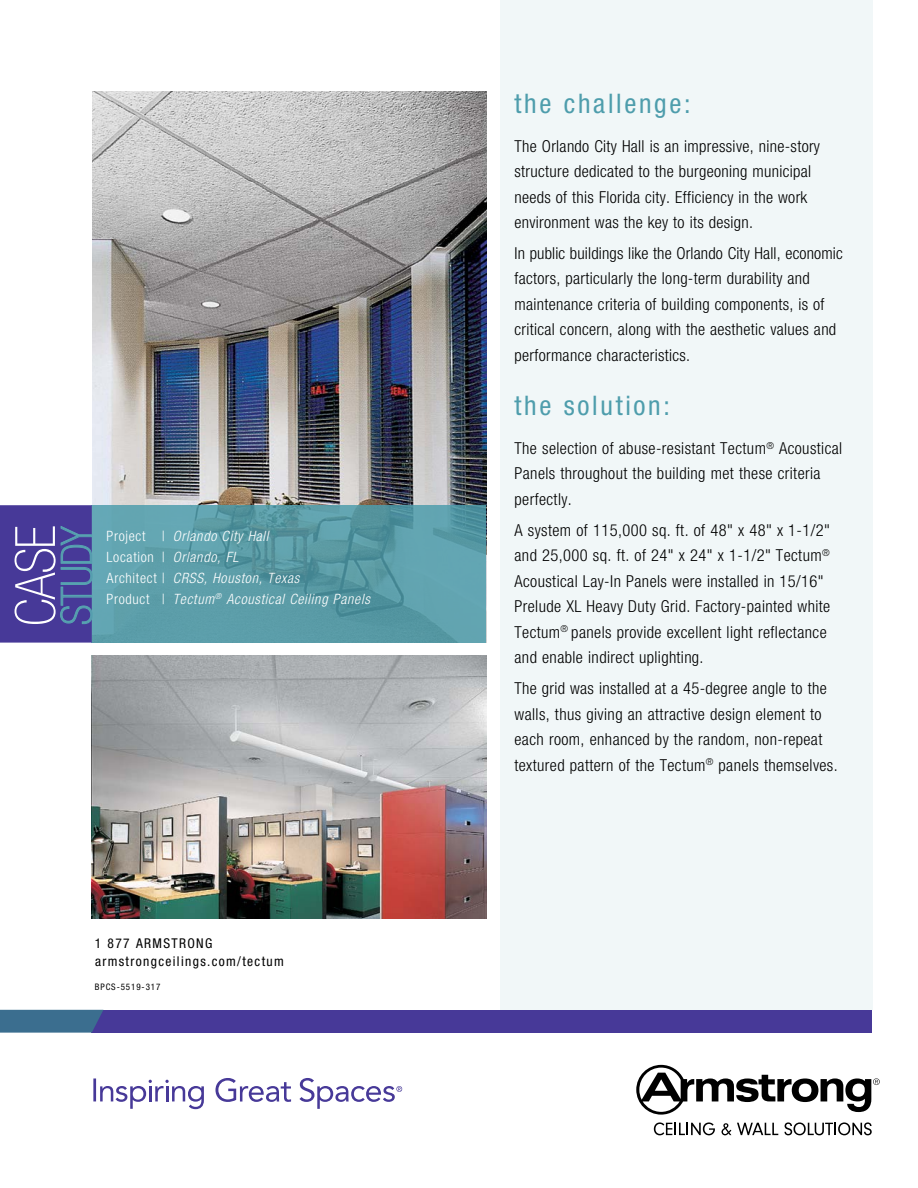
<style>
.page{position:relative;width:918px;height:1188px;background:#fff}
.page>*{position:absolute;margin:0;border:0;box-sizing:border-box;transform-origin:0 0}
.t1{font:100 condensed 55.65px "Helvetica Neue LT Std";color:#fff}
.t2{font:100 condensed 42.9px "Helvetica Neue LT Std";letter-spacing:-.015em;color:#57a2b0}
.t3{font:condensed 27px "Helvetica Neue LT Std";letter-spacing:.1em;color:#4e9dac}
.t4{font:300 condensed 16.5px/25.5px "Helvetica Neue LT Std";letter-spacing:.025em;color:#000}
.t5{font:italic 300 condensed 14.25px/21px "Helvetica Neue LT Std";letter-spacing:.05em;color:#fff}
.t6{font:condensed 13.5px/17.9px "Helvetica Neue LT Std";letter-spacing:.1em;color:#000}
.t7{font:condensed 9px "Helvetica Neue LT Std";letter-spacing:.1em;color:#000}
.s1{font-style:normal}
</style>
<div class="page">
<div style="left:92px;top:1010px;width:780px;height:23px;background:#473998"></div>
<svg style="left:215px;top:1078px;width:76px;height:24px"></svg>
<svg style="left:93px;top:1078px;width:111px;height:31px"></svg>
<svg style="left:300px;top:1078px;width:102px;height:31px"></svg>
<svg style="left:0;top:1010px;width:103px;height:23px;background:#3e6d91"></svg>
<svg style="left:636px;top:1065px;width:244px;height:50px"></svg>
<svg style="left:654px;top:1122px;width:61px;height:13px"></svg>
<svg style="left:722px;top:1123px;width:9px;height:12px"></svg>
<svg style="left:737px;top:1123px;width:41px;height:12px"></svg>
<svg style="left:785px;top:1122px;width:87px;height:13px"></svg>
<div style="left:500px;top:0;width:372px;height:1010px;background:#f1f7f8"></div>
<img style="left:92px;top:92px;width:394px;height:413px">
<svg style="left:92px;top:505px;width:394px;height:138px;background:#5b9ca8"></svg>
<div style="left:0;top:505px;width:92px;height:138px;background:#473998"></div>
<img style="left:92px;top:655px;width:394px;height:264px">
<svg style="left:60px;top:526px;width:33px;height:98px"></svg>
<h1 class="t1" style="left:4px;top:626px;width:102px;rotate:-90deg">CASE</h1>
<h2 class="t2" style="left:53px;top:625px;width:100px;rotate:-90deg">STUDY</h2>
<p class="t5" style="left:107px;top:526px;width:265px"><span class="s1">Project |</span> Orlando City Hall<br><span class="s1">Location |</span> Orlando, FL<br><span class="s1">Architect |</span> CRSS, Houston, Texas<br><span class="s1">Product |</span> Tectum<sup>®</sup> Acoustical Ceiling Panels</p>
<p class="t6" style="left:95px;top:935px;width:191px">1 877 ARMSTRONG armstrongceilings.com/tectum</p>
<p class="t7" style="left:95px;top:982px;width:67px">BPCS-5519-317</p>
<h3 class="t3" style="left:514px;top:87px;width:178px">the challenge:</h3>
<p class="t4" style="left:514px;top:133px;width:307px">The Orlando City Hall is an impressive, nine-story structure dedicated to the burgeoning municipal needs of this Florida city. Efficiency in the work environment was the key to its design.</p>
<p class="t4" style="left:514px;top:240px;width:330px">In public buildings like the Orlando City Hall, economic factors, particularly the long-term durability and maintenance criteria of building components, is of critical concern, along with the aesthetic values and performance characteristics.</p>
<h3 class="t3" style="left:514px;top:390px;width:157px">the solution:</h3>
<p class="t4" style="left:514px;top:435px;width:329px">The selection of abuse-resistant Tectum<sup>®</sup> Acoustical<br>Panels throughout the building met these criteria perfectly.</p>
<p class="t4" style="left:514px;top:517px;width:317px">A system of 115,000 sq. ft. of 48" x 48" x 1-1/2" and 25,000 sq. ft. of 24" x 24" x 1-1/2" Tectum<sup>® </sup>Acoustical Lay-In Panels were installed in 15/16" Prelude XL Heavy Duty Grid. Factory-painted white Tectum<sup>®</sup> panels provide excellent light reflectance and enable indirect uplighting.</p>
<p class="t4" style="left:515px;top:676px;width:325px">The grid was installed at a 45-degree angle to the walls, thus giving an attractive design element to each room, enhanced by the random, non-repeat textured pattern of the Tectum<sup>®</sup> panels themselves.</p>
</div>
